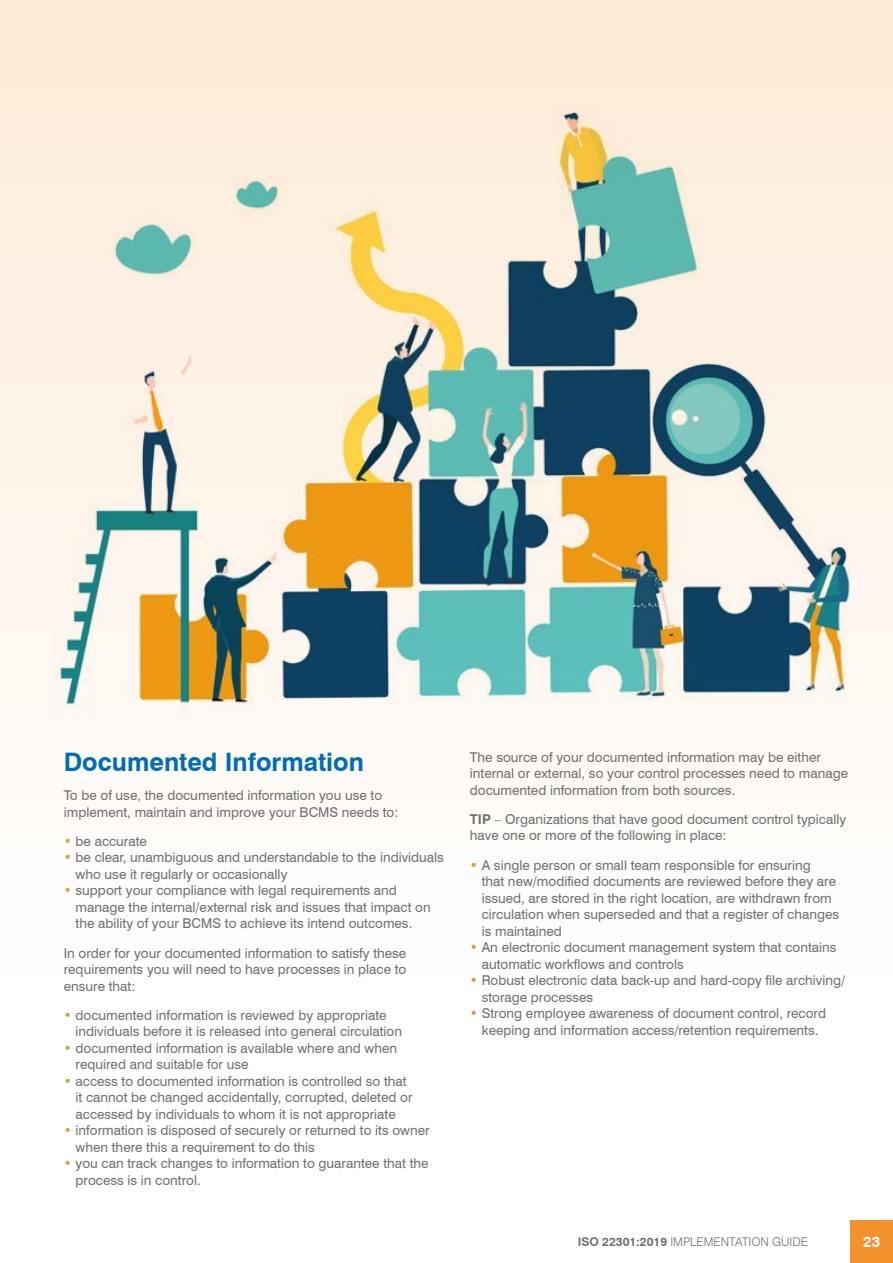
<style>
.page{position:relative;width:893px;height:1263px;background:#fff}
.page>*{position:absolute;margin:0;border:0;box-sizing:border-box;transform-origin:0 0}
.t1{font:700 25.5px "Swiss 721 BT";color:#006db7}
.t2{font:700 15px "Swiss 721 BT";color:#fff}
.t3{font:13.5px/16.5px "Swiss 721 BT";color:#706f6f}
.t4{font:300 12px "Swiss 721 BT";color:#706f6f}
.s1{font-weight:700;color:#f3912d}
.s2{font-weight:700}
</style>
<div class="page">
<div style="left:850px;top:1220px;width:43px;height:43px;background:#f3912d"></div>
<div style="left:0;top:0;width:893px;height:971px;background:linear-gradient(to bottom,#feebd7,#fefefe)"></div>
<img style="left:0;top:71px;width:850px;height:652px">
<h1 class="t1" style="left:64px;top:746px;width:302px">Documented Information</h1>
<p class="t3" style="left:64px;top:787px;width:336px">To be of use, the documented information you use to implement, maintain and improve your BCMS needs to:</p>
<p class="t3" style="left:64px;top:833px;width:85px"><span class="s1">•</span> be accurate</p>
<p class="t3" style="left:76px;top:849px;width:370px;text-indent:-12px"><span class="s1">•</span> be clear, unambiguous and understandable to the individuals who use it regularly or occasionally</p>
<p class="t3" style="left:76px;top:882px;width:357px;text-indent:-12px"><span class="s1">•</span> support your compliance with legal requirements and manage the internal/external risk and issues that impact on the ability of your BCMS to achieve its intend outcomes.</p>
<p class="t3" style="left:64px;top:944px;width:344px;text-align:justify">In order for your documented information to satisfy these requirements you will need to have processes in place to ensure that:</p>
<p class="t3" style="left:76px;top:1007px;width:328px;text-indent:-12px"><span class="s1">•</span> documented information is reviewed by appropriate individuals before it is released into general circulation</p>
<p class="t3" style="left:76px;top:1040px;width:323px;text-indent:-12px"><span class="s1">•</span> documented information is available where and when required and suitable for use</p>
<p class="t3" style="left:76px;top:1073px;width:338px;text-indent:-12px"><span class="s1">•</span> access to documented information is controlled so that it cannot be changed accidentally, corrupted, deleted or accessed by individuals to whom it is not appropriate</p>
<p class="t3" style="left:76px;top:1122px;width:356px;text-indent:-12px"><span class="s1">•</span> information is disposed of securely or returned to its owner when there this a requirement to do this</p>
<p class="t3" style="left:76px;top:1155px;width:354px;text-indent:-12px"><span class="s1">•</span> you can track changes to information to guarantee that the process is in control.</p>
<p class="t3" style="left:470px;top:748px;width:380px">The source of your documented information may be either internal or external, so your control processes need to manage documented information from both sources.</p>
<p class="t3" style="left:470px;top:811px;width:378px"><span class="s2">TIP</span> – Organizations that have good document control typically have one or more of the following in place:</p>
<p class="t3" style="left:482px;top:856px;width:359px;text-indent:-12px"><span class="s1">•</span> A single person or small team responsible for ensuring<br>that new/modified documents are reviewed before they are issued, are stored in the right location, are withdrawn from circulation when superseded and that a register of changes is maintained</p>
<p class="t3" style="left:482px;top:939px;width:356px;text-indent:-12px"><span class="s1">•</span> An electronic document management system that contains automatic workflows and controls</p>
<p class="t3" style="left:482px;top:972px;width:365px;text-indent:-12px"><span class="s1">•</span> Robust electronic data back-up and hard-copy file archiving/ storage processes</p>
<p class="t3" style="left:470px;top:1005px;width:358px;text-align:center"><span class="s1">•</span> Strong employee awareness of document control, record keeping and information access/retention requirements.</p>
<p class="t4" style="left:578px;top:1235px;width:232px"><span class="s2">ISO 22301:2019</span> IMPLEMENTATION GUIDE</p>
<p class="t2" style="left:863px;top:1233px;width:19px">23</p>
</div>
